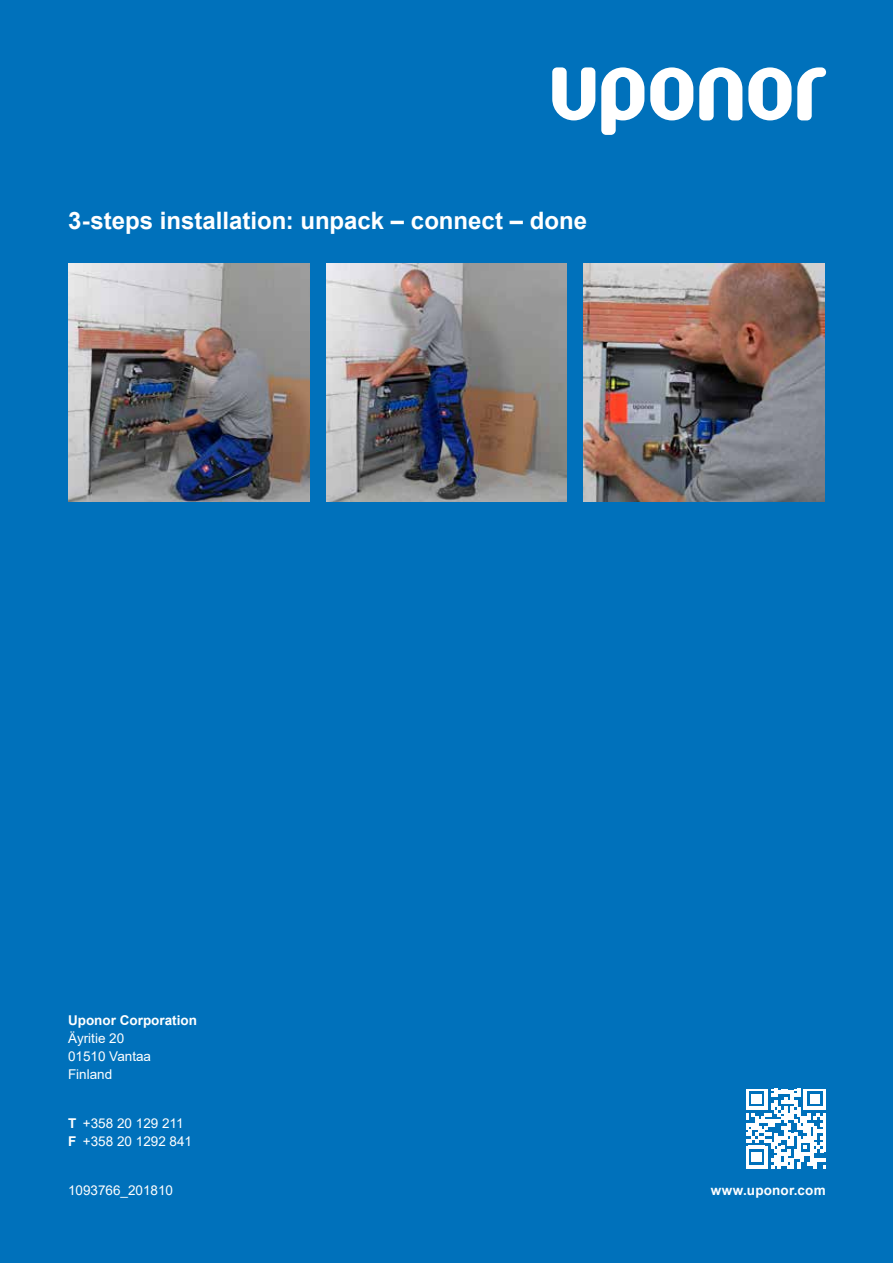
<style>
.page{position:relative;width:893px;height:1263px;background:#0071bb}
.page>*{position:absolute;margin:0;border:0;box-sizing:border-box;transform-origin:0 0}
.t1{font:700 24px "Arial";color:#fff}
.t2{font:13.5px/18px "Arial";color:#fff}
.t3{font:700 13.5px "Arial";color:#fff}
.s1{font-weight:700}
</style>
<div class="page">
<svg style="left:746px;top:1089px;width:80px;height:79px"></svg>
<svg style="left:552px;top:67px;width:43px;height:53px"></svg>
<svg style="left:699px;top:67px;width:43px;height:53px"></svg>
<svg style="left:601px;top:67px;width:43px;height:68px"></svg>
<svg style="left:650px;top:67px;width:43px;height:53px"></svg>
<svg style="left:748px;top:67px;width:78px;height:53px"></svg>
<img style="left:68px;top:264px;width:241px;height:238px">
<img style="left:326px;top:264px;width:241px;height:238px">
<img style="left:584px;top:264px;width:241px;height:238px">
<h1 class="t1" style="left:68px;top:203px;width:521px">3-steps installation: unpack – connect – done</h1>
<p class="t3" style="left:68px;top:1011px;width:130px">Uponor Corporation</p>
<p class="t2" style="left:68px;top:1029px;width:85px">Äyritie 20<br>01510 Vantaa<br>Finland</p>
<p class="t2" style="left:68px;top:1114px;width:126px"><span class="s1">T</span> +358 20 129 211<br><span class="s1">F</span> +358 20 1292 841</p>
<p class="t2" style="left:68px;top:1181px;width:107px">1093766_201810</p>
<p class="t3" style="left:711px;top:1181px;width:117px">www.uponor.com</p>
</div>
